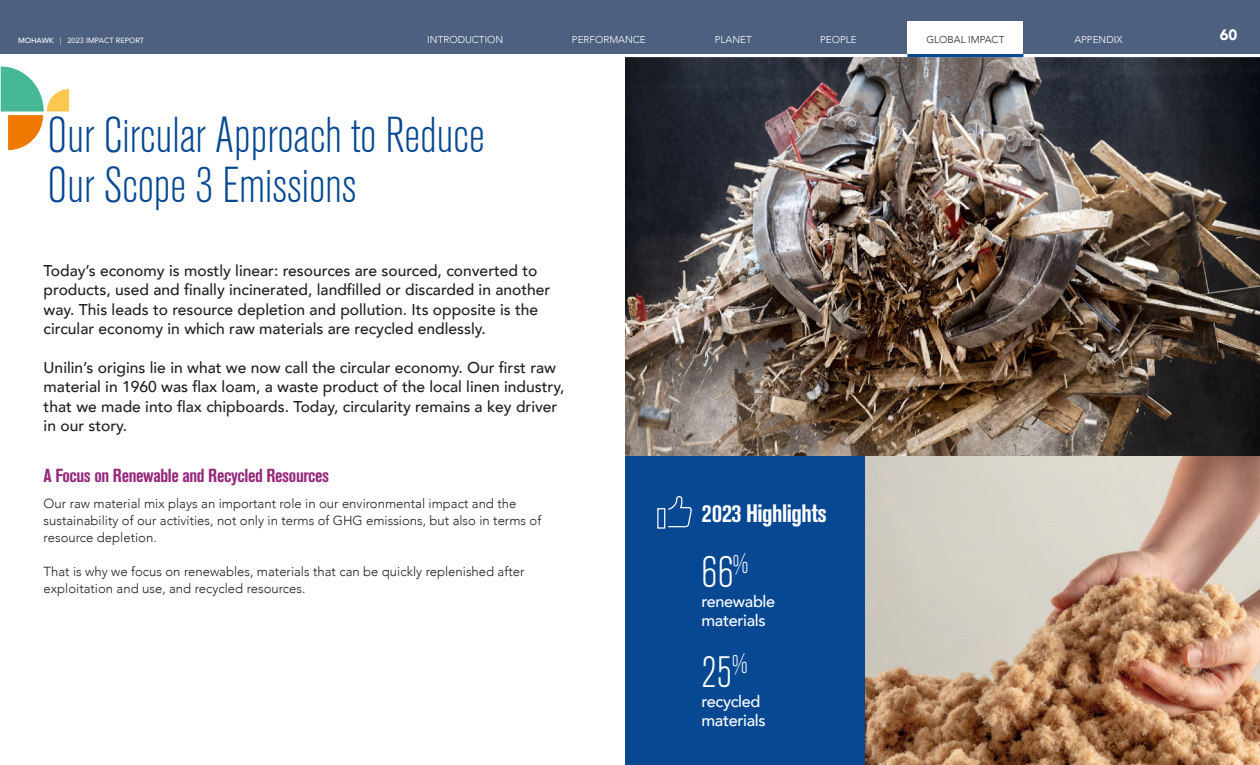
<style>
.page{position:relative;width:1260px;height:765px;background:#fff}
.page>*{position:absolute;margin:0;border:0;box-sizing:border-box;transform-origin:0 0}
.t1{font:300 condensed 50px/50px "Akzidenz Grotesk Pro";color:#064892}
.Callout_Metric_Small{font:300 condensed 43.75px "Akzidenz Grotesk Pro";color:#fff}
.Intro_Page_Headline{font:700 condensed 25px "Akzidenz Grotesk Pro";letter-spacing:-.02em;color:#fff}
.Subhead{font:700 condensed 18.75px "Akzidenz Grotesk Pro";letter-spacing:-.02em;color:#952a7c}
.Callout_Copy{font:500 16.25px/19.5px "Avenir";letter-spacing:-.02em;color:#fff}
.Body_Copy{font:500 15.62px/19.4px "Avenir";color:#231f20}
.t2{font:900 15px "Avenir";color:#fff}
.Body_Copy-2{font:300 13.12px/16.9px "Avenir";color:#231f20}
.t3{font:300 10px "Avenir";color:#fff}
.t4{font:300 10px "Avenir";color:#231f20}
.t5{font:7.5px "Avenir";color:#fff}
.s1{font-weight:500}
.s2{font-weight:300}
</style>
<div class="page">
<img style="left:625px;top:57px;width:635px;height:399px">
<img style="left:865px;top:456px;width:395px;height:309px">
<div style="left:625px;top:456px;width:240px;height:309px;background:#064892"></div>
<svg style="left:1px;top:66px;width:68px;height:84px"></svg>
<svg style="left:668px;top:496px;width:24px;height:32px"></svg>
<div style="left:657px;top:508px;width:8px;height:21px;border:1px solid #fff"></div>
<div style="left:0;top:0;width:1260px;height:54px;background:#4d6080"></div>
<hr style="left:907px;top:53px;width:116px;height:4px;background:#064892">
<div style="left:907px;top:21px;width:116px;height:33px;background:#fff"></div>
<p class="t5" style="left:18px;top:34px;width:128px"><span class="s1">MOHAWK</span> <span class="s2">|</span> 2023 IMPACT REPORT</p>
<p class="t3" style="left:427px;top:33px;width:78px">INTRODUCTION</p>
<p class="t3" style="left:572px;top:33px;width:75px">PERFORMANCE</p>
<p class="t3" style="left:715px;top:33px;width:39px">PLANET</p>
<p class="t3" style="left:820px;top:33px;width:38px">PEOPLE</p>
<p class="t4" style="left:926px;top:33px;width:79px">GLOBAL IMPACT</p>
<p class="t3" style="left:1074px;top:33px;width:50px">APPENDIX</p>
<p class="t2" style="left:1220px;top:22px;width:19px">60</p>
<p class="t1" style="left:48px;top:108px;width:438px">Our Circular Approach to Reduce<br>Our Scope 3 Emissions</p>
<p class="Body_Copy" style="left:44px;top:260px;width:508px">Today’s economy is mostly linear: resources are sourced, converted to products, used and finally incinerated, landfilled or discarded in another way. This leads to resource depletion and pollution. Its opposite is the circular economy in which raw materials are recycled endlessly.</p>
<p class="Body_Copy" style="left:44px;top:357px;width:522px">Unilin’s origins lie in what we now call the circular economy. Our first raw material in 1960 was flax loam, a waste product of the local linen industry, that we made into flax chipboards. Today, circularity remains a key driver in our story.</p>
<p class="Subhead" style="left:44px;top:464px;width:287px">A Focus on Renewable and Recycled Resources</p>
<p class="Body_Copy-2" style="left:44px;top:495px;width:499px">Our raw material mix plays an important role in our environmental impact and the sustainability of our activities, not only in terms of GHG emissions, but also in terms of resource depletion.</p>
<p class="Body_Copy-2" style="left:44px;top:563px;width:482px">That is why we focus on renewables, materials that can be quickly replenished after exploitation and use, and recycled resources.</p>
<p class="Intro_Page_Headline" style="left:702px;top:497px;width:127px">2023 Highlights</p>
<p class="Callout_Metric_Small" style="left:701px;top:544px;width:48px">66<sup>%</sup></p>
<p class="Callout_Copy" style="left:701px;top:591px;width:75px">renewable materials</p>
<p class="Callout_Metric_Small" style="left:701px;top:644px;width:47px">25<sup>%</sup></p>
<p class="Callout_Copy" style="left:701px;top:691px;width:66px">recycled materials</p>
</div>
